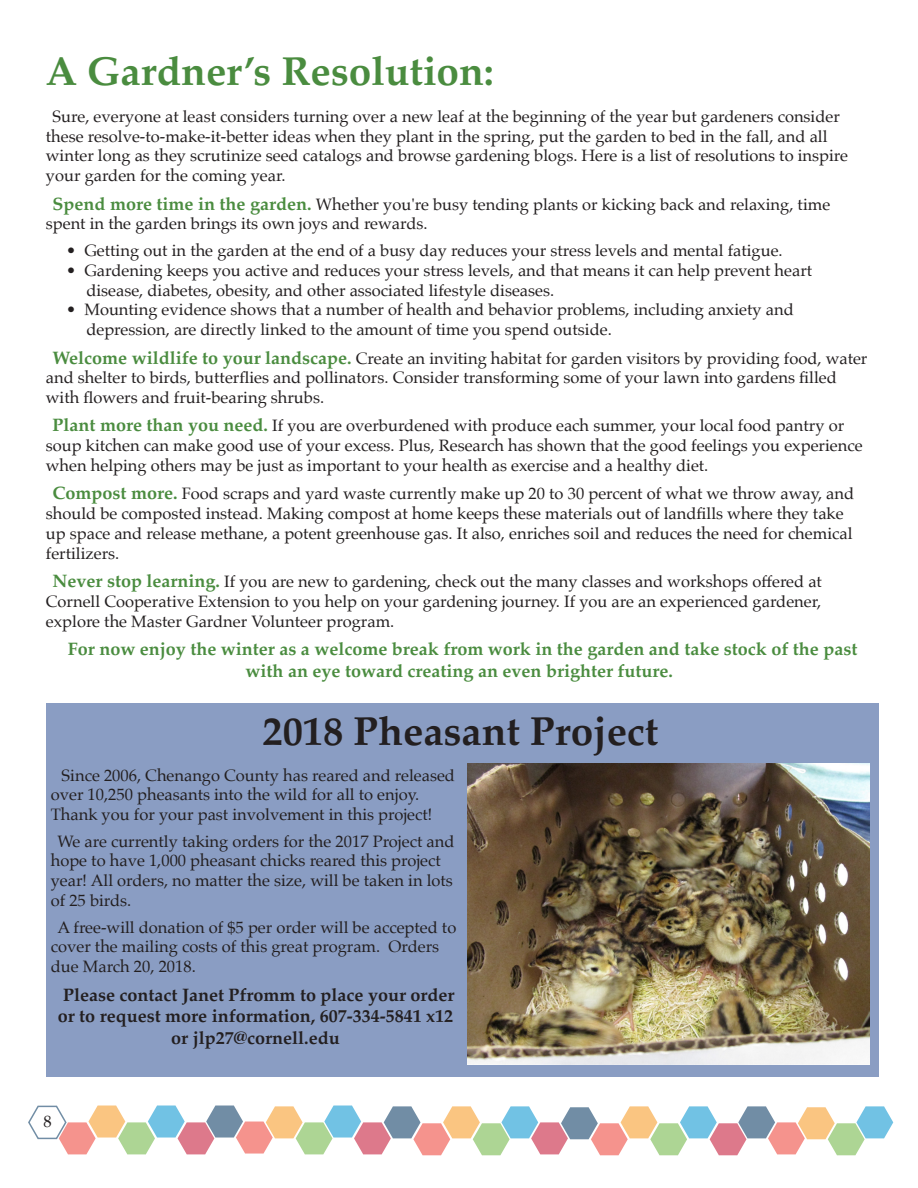
<style>
.page{position:relative;width:918px;height:1188px;background:#fff}
.page>*{position:absolute;margin:0;border:0;box-sizing:border-box;transform-origin:0 0}
.t1{font:700 40.5px "Palatino";color:#4a8c3f}
.t2{font:700 40.5px "Palatino";color:#231f20}
.t3{font:700 18px/21.6px "Palatino";color:#4a8c3f;text-align:center}
.t4{font:700 18px/21.6px "Palatino";color:#231f20;text-align:center}
.t5{font:16.5px/19.8px "Palatino";color:#231f20}
.s1{font-weight:700;font-size:18px;color:#4a8c3f}
</style>
<div class="page">
<svg style="left:28px;top:1105px;width:865px;height:50px"></svg>
<div style="left:46px;top:704px;width:832px;height:373px;background:#8a9dc3"></div>
<img style="left:468px;top:764px;width:401px;height:301px">
<p class="t1" style="left:46px;top:37px;width:450px">A Gardner’s Resolution:</p>
<p class="t5" style="left:46px;top:106px;width:804px;text-indent:7px">Sure, everyone at least considers turning over a new leaf at the beginning of the year but gardeners consider these resolve-to-make-it-better ideas when they plant in the spring, put the garden to bed in the fall, and all winter long as they scrutinize seed catalogs and browse gardening blogs. Here is a list of resolutions to inspire your garden for the coming year.</p>
<p class="t5" style="left:46px;top:194px;width:786px;text-indent:7px"><span class="s1">Spend more time in the garden.</span> Whether you're busy tending plants or kicking back and relaxing, time spent in the garden brings its own joys and rewards.</p>
<p class="t5" style="left:66px;top:240px;width:718px">• Getting out in the garden at the end of a busy day reduces your stress levels and mental fatigue.</p>
<p class="t5" style="left:86px;top:260px;width:727px;text-indent:-20px">• Gardening keeps you active and reduces your stress levels, and that means it can help prevent heart disease, diabetes, obesity, and other associated lifestyle diseases.</p>
<p class="t5" style="left:86px;top:300px;width:709px;text-indent:-20px">• Mounting evidence shows that a number of health and behavior problems, including anxiety and depression, are directly linked to the amount of time you spend outside.</p>
<p class="t5" style="left:46px;top:348px;width:823px;text-indent:7px"><span class="s1">Welcome wildlife to your landscape.</span> Create an inviting habitat for garden visitors by providing food, water and shelter to birds, butterflies and pollinators. Consider transforming some of your lawn into gardens filled with flowers and fruit-bearing shrubs.</p>
<p class="t5" style="left:46px;top:416px;width:818px;text-indent:7px"><span class="s1">Plant more than you need.</span> If you are overburdened with produce each summer, your local food pantry or soup kitchen can make good use of your excess. Plus, Research has shown that the good feelings you experience when helping others may be just as important to your health as exercise and a healthy diet.</p>
<p class="t5" style="left:46px;top:484px;width:810px;text-indent:7px"><span class="s1">Compost more.</span> Food scraps and yard waste currently make up 20 to 30 percent of what we throw away, and should be composted instead. Making compost at home keeps these materials out of landfills where they take up space and release methane, a potent greenhouse gas. It also, enriches soil and reduces the need for chemical fertilizers.</p>
<p class="t5" style="left:46px;top:572px;width:778px;text-align:justify;text-indent:7px"><span class="s1">Never stop learning.</span> If you are new to gardening, check out the many classes and workshops offered at Cornell Cooperative Extension to you help on your gardening journey. If you are an experienced gardener, explore the Master Gardner Volunteer program.</p>
<p class="t3" style="left:68px;top:638px;width:791px">For now enjoy the winter as a welcome break from work in the garden and take stock of the past with an eye toward creating an even brighter future.</p>
<p class="t2" style="left:262px;top:696px;width:397px">2018 Pheasant Project</p>
<p class="t5" style="left:51px;top:765px;width:406px;text-indent:11px">Since 2006, Chenango County has reared and released over 10,250 pheasants into the wild for all to enjoy.<br>Thank you for your past involvement in this project!</p>
<p class="t5" style="left:51px;top:831px;width:405px;text-indent:7px">We are currently taking orders for the 2017 Project and hope to have 1,000 pheasant chicks reared this project year! All orders, no matter the size, will be taken in lots of 25 birds.</p>
<p class="t5" style="left:51px;top:917px;width:407px;text-indent:7px">A free-will donation of $5 per order will be accepted to cover the mailing costs of this great program. Orders due March 20, 2018.</p>
<p class="t4" style="left:58px;top:983px;width:398px">Please contact Janet Pfromm to place your order or to request more information, 607-334-5841 x12 or jlp27@cornell.edu</p>
<p class="t5" style="left:43px;top:1111px;width:10px">8</p>
</div>
